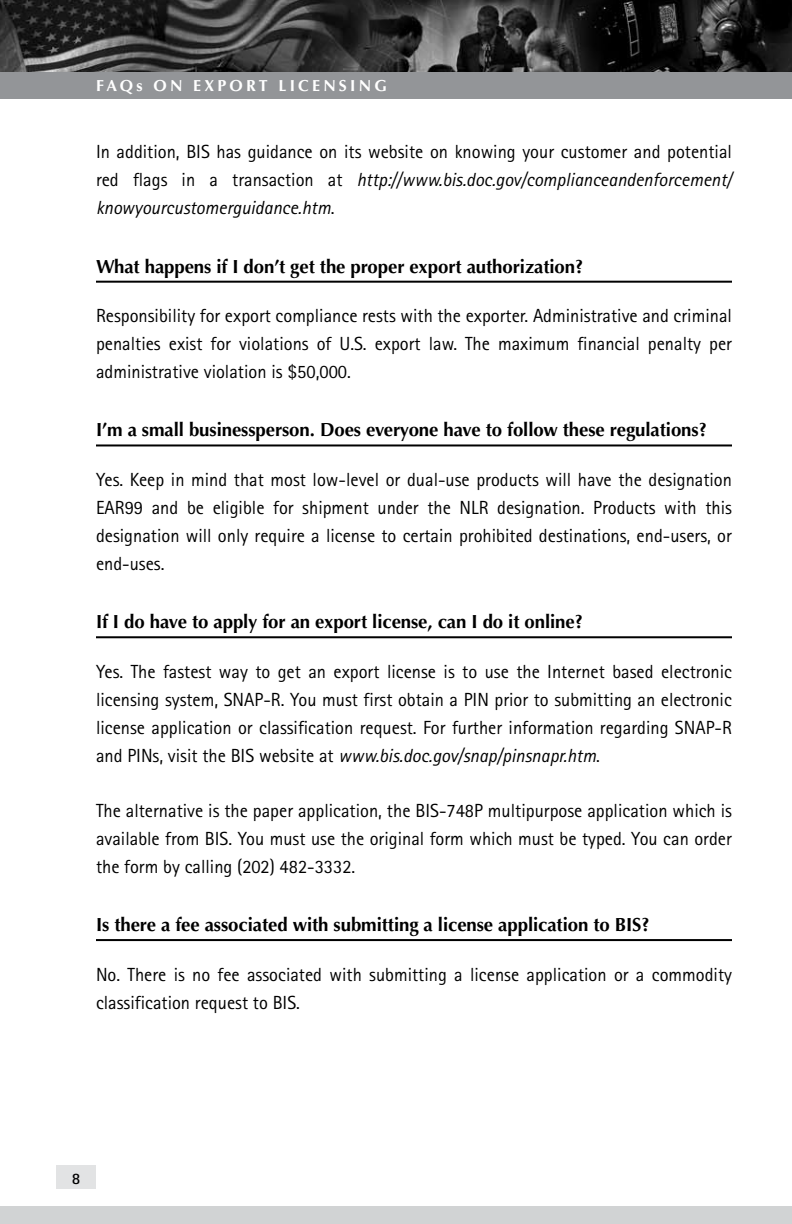
<style>
.page{position:relative;width:792px;height:1224px;background:#fff}
.page>*{position:absolute;margin:0;border:0;box-sizing:border-box;transform-origin:0 0}
.t1{font:19px/28px "Rotis Sans Serif";color:#000;text-align:justify}
.t2{font:700 19px "Optima";letter-spacing:-.005em;color:#000}
.t3{font:700 16px "Optima";letter-spacing:.2em;color:#fff}
.t4{font:700 16px "Rotis Sans Serif";color:#000}
.s1{font-style:italic}
</style>
<div class="page">
<div style="left:0;top:1206px;width:792px;height:18px;background:#d1d3d4"></div>
<img style="left:0;top:0;width:791px;height:72px">
<div style="left:0;top:72px;width:792px;height:27px;background:#939598"></div>
<hr style="left:791px;top:0;width:1px;height:88px;background:#d1d3d4">
<svg style="left:791px;top:72px;width:1px;height:16px"></svg>
<hr style="left:96px;top:281px;width:636px;height:2px;background:#000">
<hr style="left:96px;top:444px;width:636px;height:2px;background:#000">
<hr style="left:96px;top:636px;width:636px;height:2px;background:#000">
<hr style="left:96px;top:939px;width:636px;height:2px;background:#000">
<div style="left:56px;top:1166px;width:40px;height:24px;background:#e2e3e4"></div>
<p class="t3" style="left:96px;top:77px;width:288px">FAQs on E xport L icensing</p>
<p class="t1" style="left:96px;top:138px;width:638px">In addition, BIS has guidance on its website on knowing your customer and potential red flags in a transaction at <span class="s1">http://www.bis.doc.gov/complianceandenforcement/ knowyourcustomerguidance.htm</span>.</p>
<p class="t2" style="left:96px;top:255px;width:489px">What happens if I don’t get the proper export authorization?</p>
<p class="t1" style="left:96px;top:302px;width:638px">Responsibility for export compliance rests with the exporter. Administrative and criminal penalties exist for violations of U.S. export law. The maximum financial penalty per administrative violation is $50,000.</p>
<p class="t2" style="left:96px;top:419px;width:612px">I ’m a small businessperson. Does everyone have to follow these regulations?</p>
<p class="t1" style="left:96px;top:466px;width:638px">Yes. Keep in mind that most low-level or dual-use products will have the designation EAR99 and be eligible for shipment under the NLR designation. Products with this designation will only require a license to certain prohibited destinations, end-users, or end-uses.</p>
<p class="t2" style="left:96px;top:611px;width:488px">If I do have to apply for an export license, can I do it online?</p>
<p class="t1" style="left:96px;top:657px;width:638px">Yes. The fastest way to get an export license is to use the Internet based electronic licensing system, SNAP-R. You must first obtain a PIN prior to submitting an electronic license application or classification request. For further information regarding SNAP-R and PINs, visit the BIS website at <span class="s1">www.bis.doc.gov/snap/pinsnapr.htm</span>.</p>
<p class="t1" style="left:96px;top:796px;width:638px">The alternative is the paper application, the BIS-748P multipurpose application which is available from BIS. You must use the original form which must be typed. You can order the form by calling (202) 482-3332.</p>
<p class="t2" style="left:96px;top:914px;width:555px">I s there a fee associated with submitting a license application to BIS?</p>
<p class="t1" style="left:96px;top:960px;width:638px">No. There is no fee associated with submitting a license application or a commodity classification request to BIS.</p>
<p class="t4" style="left:72px;top:1168px;width:10px">8</p>
</div>
